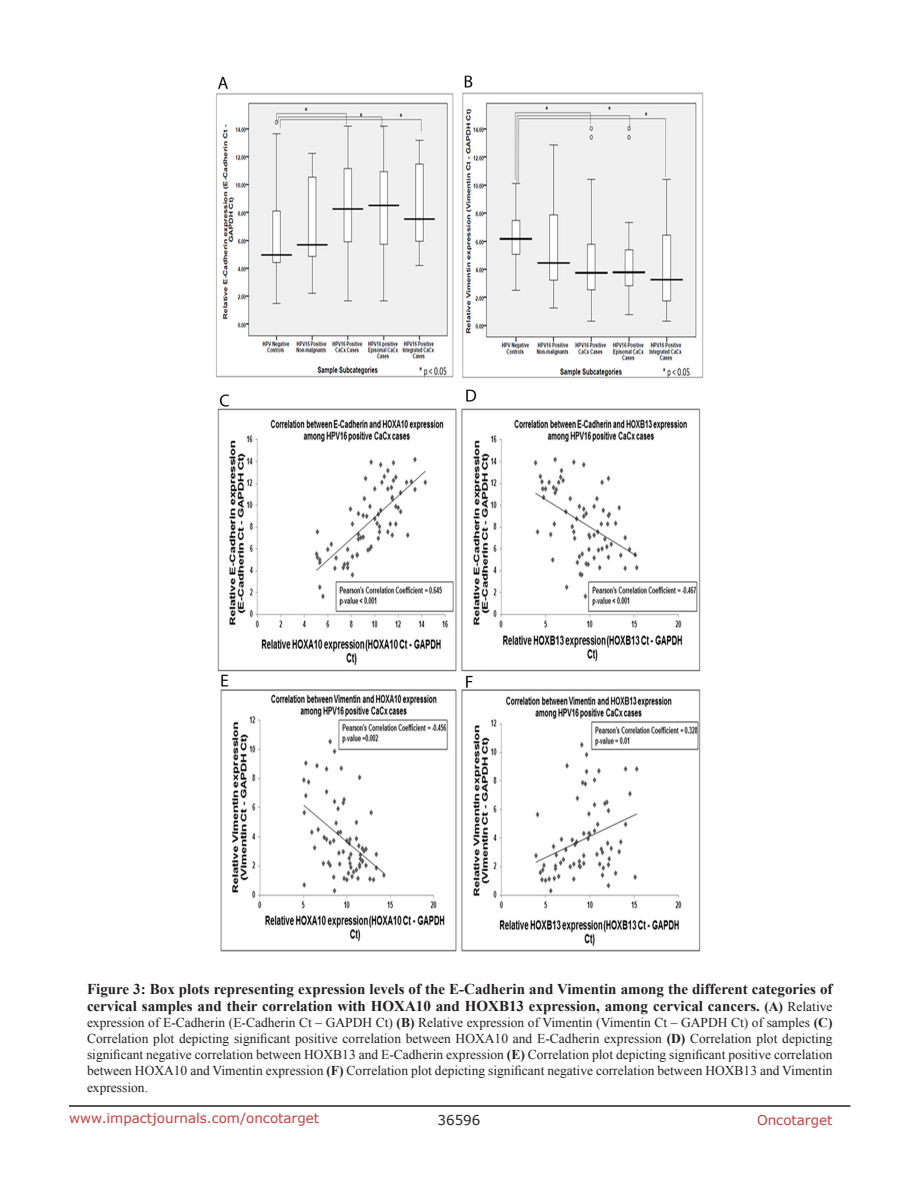
<style>
.page{position:relative;width:918px;height:1188px;background:#fff}
.page>*{position:absolute;margin:0;border:0;box-sizing:border-box;transform-origin:0 0}
.figuretext{font:700 15px/16.2px "Times New Roman";color:#231f20}
.figuretext-2{font:13.5px/16.2px "Times New Roman";color:#231f20;text-align:justify}
.t1{font:13.5px "Verdana";color:#c24141}
.t2{font:13.5px "Verdana";color:#231f20}
.s1{font-size:13.5px}
.s2{font-weight:400;font-size:13.5px}
.s3{font-weight:700}
</style>
<div class="page">
<hr style="left:69px;top:1105px;width:781px;height:2px;background:#231f20">
<img style="left:216px;top:75px;width:488px;height:877px">
<p class="figuretext" style="left:87px;top:981px;width:747px">Figure 3: Box plots representing expression levels of the E-Cadherin and Vimentin among the different categories of cervical samples and their correlation with HOXA10 and HOXB13 expression, among cervical cancers. <span class="s1">(A)</span> <span class="s2">Relative</span></p>
<p class="figuretext-2" style="left:87px;top:1014px;width:747px">expression of E-Cadherin (E-Cadherin Ct – GAPDH Ct) <span class="s3">(B)</span> Relative expression of Vimentin (Vimentin Ct – GAPDH Ct) of samples <span class="s3">(C)<br></span>Correlation plot depicting significant positive correlation between HOXA10 and E-Cadherin expression <span class="s3">(D)</span> Correlation plot depicting significant negative correlation between HOXB13 and E-Cadherin expression <span class="s3">(E)</span> Correlation plot depicting significant positive correlation between HOXA10 and Vimentin expression <span class="s3">(F)</span> Correlation plot depicting significant negative correlation between HOXB13 and Vimentin expression.</p>
<p class="t1" style="left:69px;top:1109px;width:252px">www.impactjournals.com/oncotarget</p>
<p class="t2" style="left:438px;top:1111px;width:44px">36596</p>
<p class="t1" style="left:757px;top:1111px;width:77px">Oncotarget</p>
</div>
